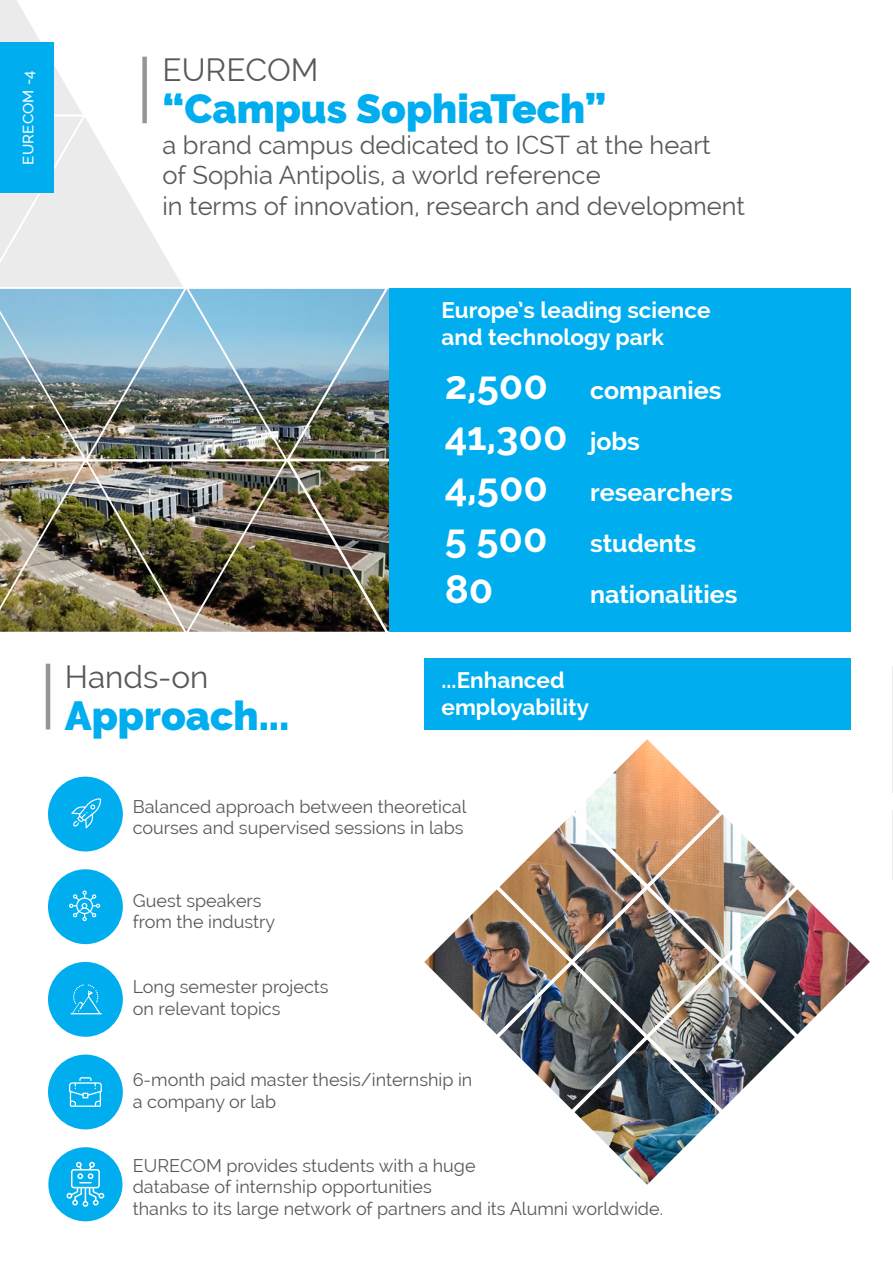
<style>
.page{position:relative;width:893px;height:1263px;background:#fff}
.page>*{position:absolute;margin:0;border:0;box-sizing:border-box;transform-origin:0 0}
.t1{font:900 40.5px "Raleway";color:#00aeef}
.t2{font:700 39.9px "Raleway";color:#fff}
.t3{font:31.5px "Raleway";color:#58595b}
.t4{font:25.5px/30.6px "Raleway";color:#58595b}
.t5{font:700 24.9px/51px "Raleway";color:#fff}
.t6{font:700 22.5px/27px "Raleway";color:#fff}
.t7{font:18px/21.6px "Raleway";color:#58595b}
.t8{font:500 15px "Raleway";letter-spacing:.01em;color:#fff}
.s1{font-size:39.9px}
.s2{font-size:24.9px}
</style>
<div class="page">
<div style="left:424px;top:658px;width:426px;height:71px;background:#00aeef"></div>
<div style="left:48px;top:1054px;width:75px;height:75px;background:#00aeef;border-radius:50%"></div>
<svg style="left:69px;top:1077px;width:33px;height:30px"></svg>
<div style="left:48px;top:869px;width:75px;height:75px;background:#00aeef;border-radius:50%"></div>
<svg style="left:69px;top:890px;width:31px;height:31px"></svg>
<div style="left:48px;top:962px;width:75px;height:75px;background:#00aeef;border-radius:50%"></div>
<svg style="left:71px;top:984px;width:31px;height:30px"></svg>
<div style="left:48px;top:777px;width:75px;height:74px;background:#00aeef;border-radius:50%"></div>
<svg style="left:71px;top:798px;width:30px;height:30px"></svg>
<img style="left:424px;top:739px;width:446px;height:446px">
<hr style="left:46px;top:664px;width:4px;height:65px;background:#939598">
<div style="left:48px;top:1147px;width:74px;height:74px;background:#00aeef;border-radius:50%"></div>
<svg style="left:66px;top:1162px;width:38px;height:45px"></svg>
<hr style="left:892px;top:810px;width:1px;height:69px;background:#ebebec">
<hr style="left:892px;top:666px;width:1px;height:126px;background:#ebebec">
<svg style="left:0;top:0;width:183px;height:287px"></svg>
<img style="left:385px;top:461px;width:101px;height:171px">
<img style="left:0;top:289px;width:385px;height:343px">
<div style="left:389px;top:288px;width:461px;height:343px;background:#00aeef"></div>
<div style="left:0;top:43px;width:53px;height:150px;background:#00aeef"></div>
<p class="t8" style="left:20px;top:164px;width:95px;rotate:-90deg">EURECOM -4</p>
<h3 class="t3" style="left:162px;top:51px;width:158px">EURECOM</h3>
<h1 class="t1" style="left:162px;top:85px;width:445px">“Campus SophiaTech”</h1>
<h3 class="t4" style="left:162px;top:129px;width:584px">a brand campus dedicated to ICST at the heart<br>of Sophia Antipolis, a world reference<br>in terms of innovation, research and development</h3>
<p class="t6" style="left:442px;top:296px;width:270px">Europe’s leading science and technology park</p>
<h3 class="t3" style="left:65px;top:658px;width:145px">Hands-on</h3>
<h1 class="t1" style="left:65px;top:692px;width:226px">Approach...</h1>
<h3 class="t5" style="left:445px;top:364px;width:278px"><span class="s1">2,500</span> companies</h3>
<h2 class="t2" style="left:445px;top:413px;width:197px">41,300 <span class="s2">jobs</span></h2>
<h3 class="t5" style="left:445px;top:466px;width:290px"><span class="s1">4,500</span> researchers<br><span class="s1">5 500</span> students</h3>
<h2 class="t2" style="left:445px;top:566px;width:50px">80</h2>
<h3 class="t5" style="left:590px;top:568px;width:149px">nationalities</h3>
<p class="t6" style="left:442px;top:667px;width:149px">...Enhanced employability</p>
<p class="t7" style="left:133px;top:795px;width:335px">Balanced approach between theoretical courses and supervised sessions in labs</p>
<p class="t7" style="left:133px;top:889px;width:144px">Guest speakers from the industry</p>
<p class="t7" style="left:133px;top:976px;width:197px">Long semester projects on relevant topics</p>
<p class="t7" style="left:133px;top:1069px;width:341px">6-month paid master thesis/internship in a company or lab</p>
<p class="t7" style="left:133px;top:1154px;width:532px">EURECOM provides students with a huge<br>database of internship opportunities<br>thanks to its large network of partners and its Alumni worldwide.</p>
</div>
